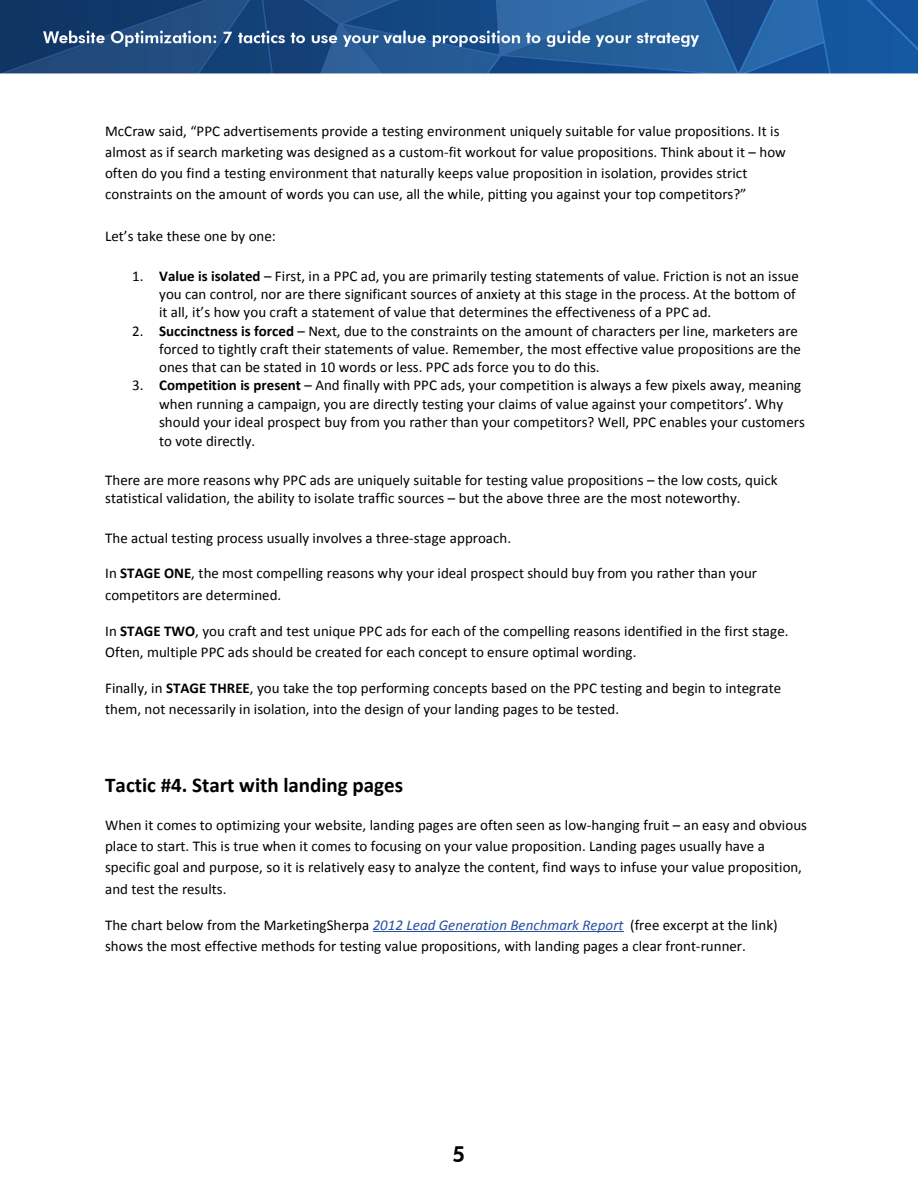
<style>
.page{position:relative;width:918px;height:1188px;background:#fff}
.page>*{position:absolute;margin:0;border:0;box-sizing:border-box;transform-origin:0 0}
.t1{font:700 21px "Calibri";color:#000}
.t2{font:800 21px "Futura";color:#000}
.t3{font:15px/18.3px "Calibri";letter-spacing:.005em;color:#000}
.s1{font-weight:700}
.s2{font-style:italic;color:#254fa2}
</style>
<div class="page">
<img style="left:0;top:0;width:918px;height:932px">
<hr style="left:373px;top:931px;width:250px;height:1px;background:#254fa2">
<p class="t3" style="left:105px;top:121px;width:682px;line-height:21.1px">McCraw said, “PPC advertisements provide a testing environment uniquely suitable for value propositions. It is almost as if search marketing was designed as a custom-fit workout for value propositions. Think about it – how often do you find a testing environment that naturally keeps value proposition in isolation, provides strict constraints on the amount of words you can use, all the while, pitting you against your top competitors?”</p>
<p class="t3" style="left:105px;top:227px;width:172px">Let’s take these one by one:</p>
<p class="t3" style="left:159px;top:267px;width:641px;text-indent:-27px">1. <span class="s1">Value is isolated</span> – First, in a PPC ad, you are primarily testing statements of value. Friction is not an issue you can control, nor are there significant sources of anxiety at this stage in the process. At the bottom of it all, it’s how you craft a statement of value that determines the effectiveness of a PPC ad.</p>
<p class="t3" style="left:159px;top:321px;width:643px;text-indent:-27px">2. <span class="s1">Succinctness is forced</span> – Next, due to the constraints on the amount of characters per line, marketers are forced to tightly craft their statements of value. Remember, the most effective value propositions are the ones that can be stated in 10 words or less. PPC ads force you to do this.</p>
<p class="t3" style="left:159px;top:376px;width:647px;text-indent:-27px">3. <span class="s1">Competition is present</span> – And finally with PPC ads, your competition is always a few pixels away, meaning when running a campaign, you are directly testing your claims of value against your competitors’. Why should your ideal prospect buy from you rather than your competitors? Well, PPC enables your customers to vote directly.</p>
<p class="t3" style="left:105px;top:471px;width:674px">There are more reasons why PPC ads are uniquely suitable for testing value propositions – the low costs, quick statistical validation, the ability to isolate traffic sources – but the above three are the most noteworthy.</p>
<p class="t3" style="left:105px;top:528px;width:407px">The actual testing process usually involves a three-stage approach.</p>
<p class="t3" style="left:105px;top:563px;width:653px;line-height:21.3px">In <span class="s1">STAGE ONE</span>, the most compelling reasons why your ideal prospect should buy from you rather than your competitors are determined.</p>
<p class="t3" style="left:105px;top:620px;width:685px;line-height:21.3px">In <span class="s1">STAGE TWO</span>, you craft and test unique PPC ads for each of the compelling reasons identified in the first stage.<br>Often, multiple PPC ads should be created for each concept to ensure optimal wording.</p>
<p class="t3" style="left:105px;top:677px;width:677px;line-height:21.3px">Finally, in <span class="s1">STAGE THREE</span>, you take the top performing concepts based on the PPC testing and begin to integrate them, not necessarily in isolation, into the design of your landing pages to be tested.</p>
<p class="t1" style="left:105px;top:771px;width:300px">Tactic #4. Start with landing pages</p>
<p class="t3" style="left:105px;top:815px;width:703px;line-height:21.1px">When it comes to optimizing your website, landing pages are often seen as low-hanging fruit – an easy and obvious place to start. This is true when it comes to focusing on your value proposition. Landing pages usually have a specific goal and purpose, so it is relatively easy to analyze the content, find ways to infuse your value proposition, and test the results.</p>
<p class="t3" style="left:105px;top:914px;width:674px;line-height:21.1px">The chart below from the MarketingSherpa <span class="s2">2012 Lead Generation Benchmark Report</span> (free excerpt at the link) shows the most effective methods for testing value propositions, with landing pages a clear front-runner.</p>
<h1 class="t2" style="left:453px;top:1140px;width:14px">5</h1>
</div>
